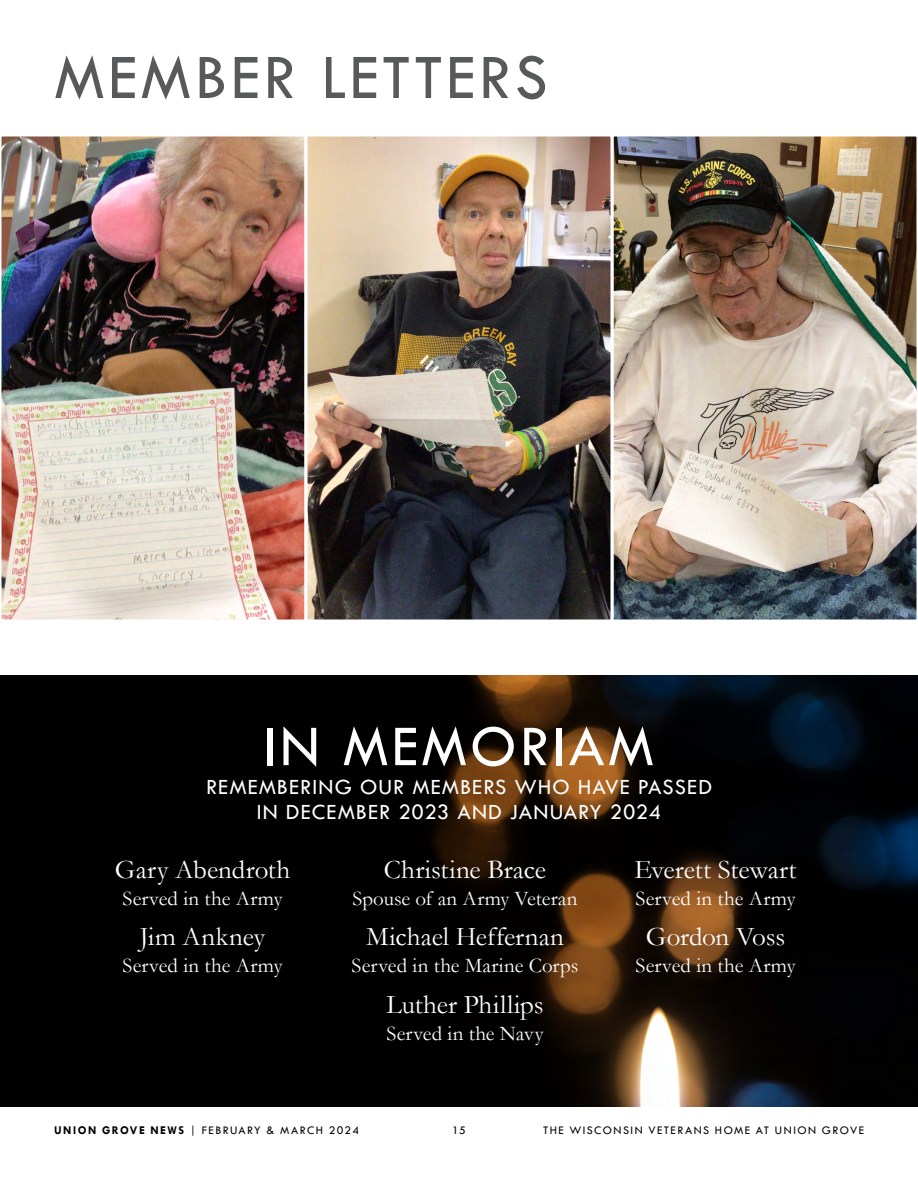
<style>
.page{position:relative;width:918px;height:1188px;background:#fff}
.page>*{position:absolute;margin:0;border:0;box-sizing:border-box;transform-origin:0 0}
.t1{font:66px "Tw Cen";letter-spacing:.05em;color:#58595b}
.t2{font:60px "Tw Cen";letter-spacing:.05em;color:#fff}
.t3{font:27px "Garamond";color:#fff}
.t4{font:22.5px/25.5px "Tw Cen";letter-spacing:.045em;color:#fff;text-align:center}
.t5{font:21px "Garamond";color:#fff}
.t6{font:12px "Tw Cen";letter-spacing:.12em;color:#000}
.s1{font-weight:700}
</style>
<div class="page">
<img style="left:308px;top:138px;width:301px;height:480px">
<img style="left:1px;top:136px;width:303px;height:484px">
<img style="left:613px;top:136px;width:304px;height:484px">
<div style="left:304px;top:134px;width:309px;height:488px;border:3px solid #fff"></div>
<img style="left:0;top:675px;width:918px;height:432px">
<h1 class="t1" style="left:54px;top:38px;width:495px">MEMBER LETTERS</h1>
<h2 class="t2" style="left:264px;top:710px;width:392px">IN MEMORIAM</h2>
<p class="t4" style="left:206px;top:774px;width:507px">REMEMBERING OUR MEMBERS WHO HAVE PASSED<br>IN DECEMBER 2023 AND JANUARY 2024</p>
<p class="t3" style="left:115px;top:851px;width:177px">Gary Abendroth</p>
<p class="t5" style="left:122px;top:884px;width:162px">Served in the Army</p>
<p class="t3" style="left:140px;top:918px;width:127px">Jim Ankney</p>
<p class="t5" style="left:122px;top:951px;width:162px">Served in the Army</p>
<p class="t3" style="left:384px;top:851px;width:164px">Christine Brace</p>
<p class="t5" style="left:353px;top:884px;width:226px">Spouse of an Army Veteran</p>
<p class="t3" style="left:366px;top:918px;width:199px">Michael Heffernan</p>
<p class="t5" style="left:352px;top:951px;width:228px">Served in the Marine Corps</p>
<p class="t3" style="left:386px;top:986px;width:159px">Luther Phillips</p>
<p class="t5" style="left:387px;top:1019px;width:158px">Served in the Navy</p>
<p class="t3" style="left:634px;top:851px;width:164px">Everett Stewart</p>
<p class="t5" style="left:635px;top:884px;width:162px">Served in the Army</p>
<p class="t3" style="left:646px;top:918px;width:141px">Gordon Voss</p>
<p class="t5" style="left:635px;top:951px;width:162px">Served in the Army</p>
<p class="t6" style="left:54px;top:1123px;width:307px"><span class="s1">UNION GROVE NEWS</span> | FEBRUARY &amp; MARCH 2024</p>
<p class="t6" style="left:452px;top:1123px;width:15px">15</p>
<p class="t6" style="left:543px;top:1123px;width:322px">THE WISCONSIN VETERANS HOME AT UNION GROVE</p>
</div>
